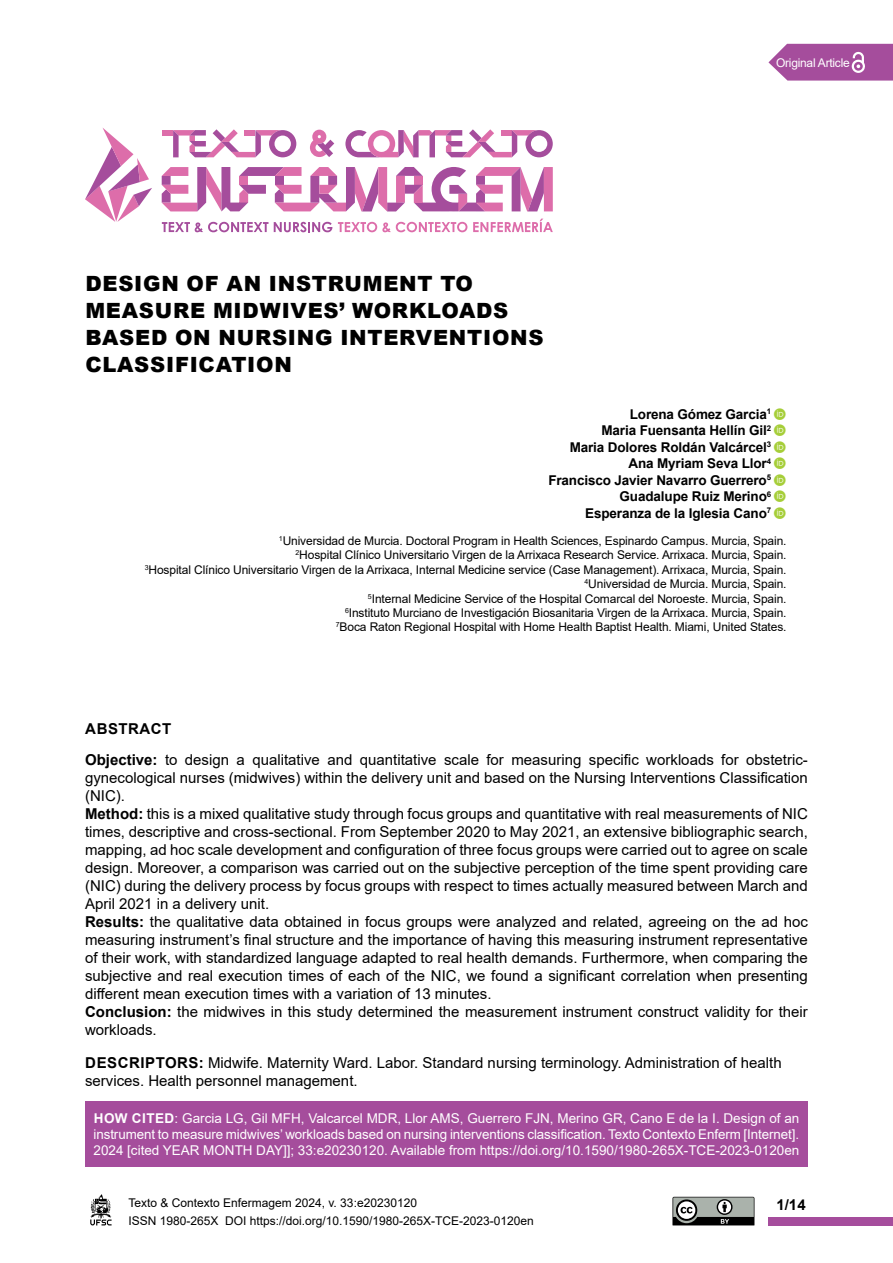
<style>
.page{position:relative;width:893px;height:1263px;background:#fff}
.page>*{position:absolute;margin:0;border:0;box-sizing:border-box;transform-origin:0 0}
.t1{font:900 21px/27px "Arial";letter-spacing:.035em;color:#000}
.t2{font:15px/18px "Arial";color:#000}
.t3{font:700 15px "Arial";color:#000}
.t4{font:13.5px/16.2px "Arial";color:#fff;text-align:justify}
.t5{font:700 13.5px/16.5px "Arial";letter-spacing:-.01em;color:#000;text-align:right}
.t6{font:12px/14.4px "Arial";letter-spacing:-.01em;color:#000}
.t7{font:12px "Arial";letter-spacing:-.02em;color:#fff}
.s1{font-weight:700}
</style>
<div class="page">
<div style="left:769px;top:1217px;width:124px;height:8px;background:#a54d9c"></div>
<svg style="left:90px;top:1194px;width:22px;height:31px"></svg>
<svg style="left:162px;top:167px;width:391px;height:45px"></svg>
<div style="left:162px;top:130px;width:11px;height:6px;background:#dd6daa"></div>
<svg style="left:173px;top:129px;width:123px;height:28px"></svg>
<svg style="left:310px;top:129px;width:243px;height:28px"></svg>
<svg style="left:162px;top:222px;width:106px;height:10px"></svg>
<svg style="left:274px;top:222px;width:58px;height:10px"></svg>
<svg style="left:338px;top:222px;width:129px;height:10px"></svg>
<svg style="left:473px;top:219px;width:80px;height:13px"></svg>
<svg style="left:85px;top:128px;width:67px;height:94px"></svg>
<svg style="left:768px;top:44px;width:125px;height:37px;background:#af61a7"></svg>
<svg style="left:672px;top:1197px;width:83px;height:29px;background:#777b78"></svg>
<div style="left:85px;top:1101px;width:723px;height:66px;background:#a54d9c"></div>
<h1 class="t1" style="left:85px;top:270px;width:460px">DESIGN OF AN INSTRUMENT TO<br>MEASURE MIDWIVES’ WORKLOADS<br>BASED ON NURSING INTERVENTIONS<br>CLASSIFICATION</h1>
<p class="t7" style="left:776px;top:54px;width:75px">Original Article</p>
<p class="t5" style="left:548px;top:406px;width:224px">Lorena Gómez Garcia<sup>1<br></sup>Maria Fuensanta Hellín Gil<sup>2<br></sup>Maria Dolores Roldán Valcárcel<sup>3<br></sup>Ana Myriam Seva Llor<sup>4<br></sup>Francisco Javier Navarro Guerrero<sup>5<br></sup>Guadalupe Ruiz Merino<sup>6<br></sup>Esperanza de la Iglesia Cano<sup>7</sup></p>
<p class="t6" style="left:145px;top:533px;width:643px;text-align:right"><sup>1</sup>Universidad de Murcia. Doctoral Program in Health Sciences, Espinardo Campus. Murcia, Spain.<br><sup>2</sup>Hospital Clínico Universitario Virgen de la Arrixaca Research Service. Arrixaca. Murcia, Spain.<br><sup>3</sup>Hospital Clínico Universitario Virgen de la Arrixaca, Internal Medicine service (Case Management). Arrixaca, Murcia, Spain.<br><sup>4</sup>Universidad de Murcia. Murcia, Spain.<br><sup>5</sup>Internal Medicine Service of the Hospital Comarcal del Noroeste. Murcia, Spain.<br><sup>6</sup>Instituto Murciano de Investigación Biosanitaria Virgen de la Arrixaca. Murcia, Spain.<br><sup>7</sup>Boca Raton Regional Hospital with Home Health Baptist Health. Miami, United States.</p>
<p class="t2" style="left:85px;top:714px;width:724px;line-height:30.8px"><span class="s1">ABSTRACT<br>Objective:</span> to design a qualitative and quantitative scale for measuring specific workloads for obstetric-</p>
<p class="t2" style="left:85px;top:769px;width:724px">gynecological nurses (midwives) within the delivery unit and based on the Nursing Interventions Classification (NIC).<br><span class="s1">Method:</span> this is a mixed qualitative study through focus groups and quantitative with real measurements of NIC times, descriptive and cross-sectional. From September 2020 to May 2021, an extensive bibliographic search, mapping, ad hoc scale development and configuration of three focus groups were carried out to agree on scale design. Moreover, a comparison was carried out on the subjective perception of the time spent providing care (NIC) during the delivery process by focus groups with respect to times actually measured between March and April 2021 in a delivery unit.<br><span class="s1">Results:</span> the qualitative data obtained in focus groups were analyzed and related, agreeing on the ad hoc measuring instrument’s final structure and the importance of having this measuring instrument representative of their work, with standardized language adapted to real health demands. Furthermore, when comparing the subjective and real execution times of each of the NIC, we found a significant correlation when presenting different mean execution times with a variation of 13 minutes.<br><span class="s1">Conclusion:</span> the midwives in this study determined the measurement instrument construct validity for their workloads.</p>
<p class="t2" style="left:85px;top:1054px;width:698px"><span class="s1">DESCRIPTORS:</span> Midwife. Maternity Ward. Labor. Standard nursing terminology. Administration of health services. Health personnel management.</p>
<p class="t4" style="left:94px;top:1110px;width:707px"><span class="s1">HOW CITED</span>: Garcia LG, Gil MFH, Valcarcel MDR, Llor AMS, Guerrero FJN, Merino GR, Cano E de la I. Design of an instrument to measure midwives’ workloads based on nursing interventions classification. Texto Contexto Enferm [Internet].<br>2024 [cited YEAR MONTH DAY]]; 33:e20230120. Available from https://doi.org/10.1590/1980-265X-TCE-2023-0120en</p>
<p class="t6" style="left:128px;top:1194px;width:407px;line-height:18px">Texto &amp; Contexto Enfermagem 2024, v. 33:e20230120<br>ISSN 1980-265X DOI https://doi.org/10.1590/1980-265X-TCE-2023-0120en</p>
<p class="t3" style="left:776px;top:1194px;width:31px">1/14</p>
</div>
